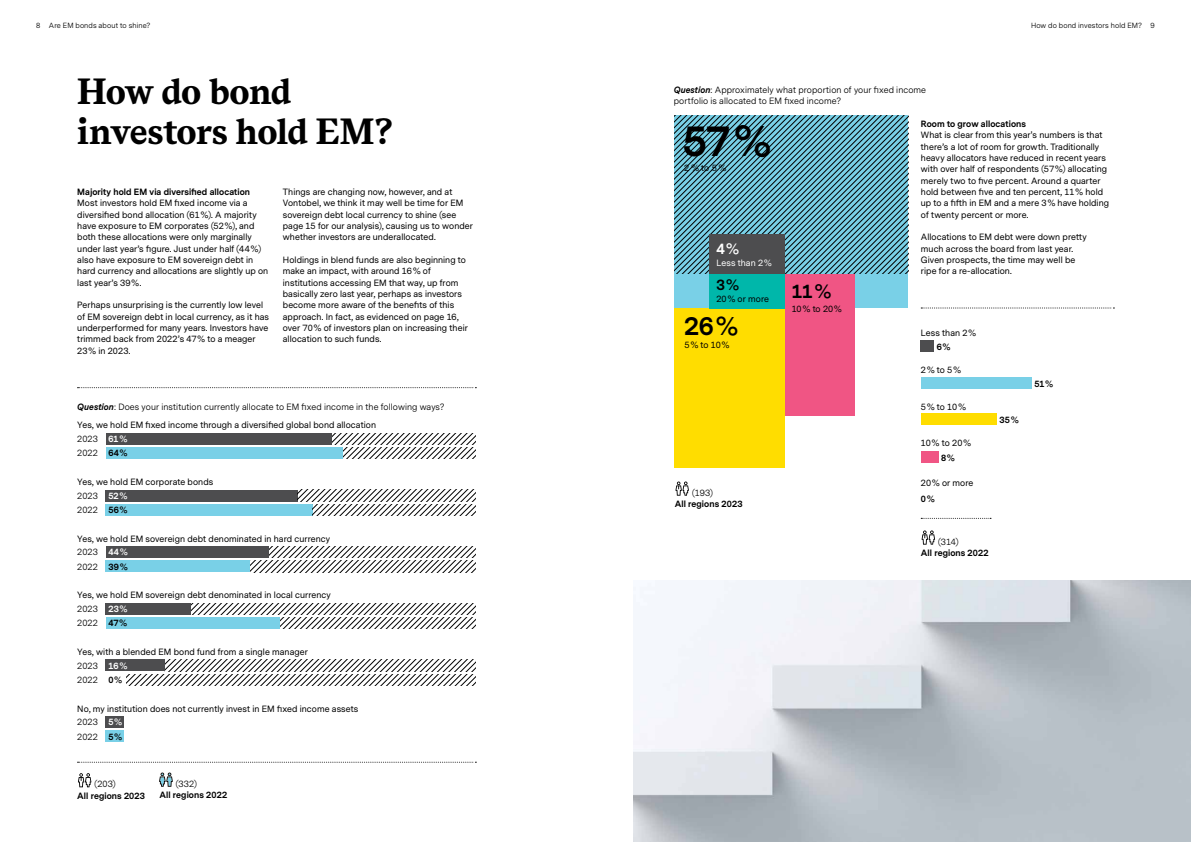
<style>
.page{position:relative;width:1191px;height:842px;background:#fff}
.page>*{position:absolute;margin:0;border:0;box-sizing:border-box;transform-origin:0 0}
.t1{font:700 40px "Vontobel Sans";color:#000}
.t2{font:700 34px/40px "Vontobel Serif";letter-spacing:-.02em;color:#000}
.t3{font:700 24px "Vontobel Sans";color:#000}
.t4{font:700 18px "Vontobel Sans";color:#000}
.t5{font:700 14px "Vontobel Sans";color:#fff}
.t6{font:700 14px "Vontobel Sans";color:#000}
.t7{font:8.5px/11.3px "Vontobel Sans";letter-spacing:.01em;color:#000}
.t8{font:8.5px/11.3px "Vontobel Sans";letter-spacing:.01em;color:#000}
.t9{font:700 8.5px "Vontobel Sans";letter-spacing:.01em;color:#000}
.t10{font:700 8.5px "Vontobel Sans";letter-spacing:.02em;color:#fff}
.t11{font:8.5px "Vontobel Sans";letter-spacing:.01em;color:#fff}
.t12{font:7px "Vontobel Sans";letter-spacing:.02em;color:#000}
.s1{font-weight:700;font-style:italic}
.s2{font-weight:700;color:#fff}
.s3{font-weight:700}
</style>
<div class="page">
<div style="left:106px;top:490px;width:192px;height:11px;background:#4d4d4f"></div>
<div style="left:106px;top:504px;width:207px;height:11px;background:#79d0e7"></div>
<svg style="left:331px;top:433px;width:145px;height:26px"></svg>
<svg style="left:298px;top:490px;width:178px;height:25px"></svg>
<svg style="left:250px;top:546px;width:226px;height:26px"></svg>
<svg style="left:191px;top:603px;width:285px;height:26px"></svg>
<svg style="left:126px;top:660px;width:350px;height:25px"></svg>
<svg style="left:77px;top:387px;width:399px;height:1px"></svg>
<svg style="left:921px;top:308px;width:193px;height:1px"></svg>
<svg style="left:77px;top:762px;width:399px;height:1px"></svg>
<div style="left:674px;top:116px;width:234px;height:192px;background:#79d0e7"></div>
<div style="left:674px;top:308px;width:110px;height:160px;background:#fd0"></div>
<svg style="left:674px;top:116px;width:234px;height:158px"></svg>
<div style="left:784px;top:274px;width:70px;height:142px;background:#f05584"></div>
<div style="left:709px;top:235px;width:75px;height:39px;background:#4d4d4f"></div>
<div style="left:709px;top:274px;width:75px;height:34px;background:#00b7aa"></div>
<div style="left:921px;top:340px;width:13px;height:12px;background:#4d4d4f"></div>
<div style="left:921px;top:451px;width:17px;height:11px;background:#f05584"></div>
<div style="left:921px;top:413px;width:75px;height:12px;background:#fd0"></div>
<div style="left:921px;top:378px;width:110px;height:11px;background:#79d0e7"></div>
<svg style="left:921px;top:518px;width:70px;height:1px"></svg>
<div style="left:106px;top:433px;width:225px;height:11px;background:#4d4d4f"></div>
<div style="left:106px;top:447px;width:236px;height:12px;background:#79d0e7"></div>
<div style="left:106px;top:716px;width:18px;height:12px;background:#4d4d4f"></div>
<div style="left:106px;top:731px;width:18px;height:11px;background:#79d0e7"></div>
<div style="left:106px;top:660px;width:59px;height:11px;background:#4d4d4f"></div>
<div style="left:106px;top:603px;width:85px;height:11px;background:#4d4d4f"></div>
<div style="left:106px;top:617px;width:174px;height:12px;background:#79d0e7"></div>
<div style="left:106px;top:546px;width:162px;height:12px;background:#4d4d4f"></div>
<div style="left:106px;top:561px;width:144px;height:11px;background:#79d0e7"></div>
<svg style="left:78px;top:773px;width:13px;height:14px"></svg>
<svg style="left:159px;top:772px;width:14px;height:15px"></svg>
<svg style="left:921px;top:530px;width:14px;height:15px"></svg>
<svg style="left:675px;top:481px;width:14px;height:15px"></svg>
<p class="t12" style="left:36px;top:21px;width:116px">8 Are EM bonds about to shine?</p>
<p class="t12" style="left:1031px;top:21px;width:125px">How do bond investors hold EM? 9</p>
<h2 class="t2" style="left:77px;top:73px;width:317px">How do bond investors hold EM?</h2>
<p class="t9" style="left:77px;top:186px;width:174px">Majority hold EM via diversified allocation</p>
<p class="t7" style="left:77px;top:198px;width:192px">Most investors hold EM fixed income via a diversified bond allocation (61%). A majority have exposure to EM corporates (52%), and both these allocations were only marginally under last year’s figure. Just under half (44%) also have exposure to EM sovereign debt in hard currency and allocations are slightly up on last year’s 39%.</p>
<p class="t7" style="left:77px;top:300px;width:193px">Perhaps unsurprising is the currently low level of EM sovereign debt in local currency, as it has underperformed for many years. Investors have trimmed back from 2022’s 47% to a meager 23% in 2023.</p>
<p class="t7" style="left:283px;top:186px;width:192px">Things are changing now, however, and at Vontobel, we think it may well be time for EM sovereign debt local currency to shine (see page 15 for our analysis), causing us to wonder whether investors are underallocated.</p>
<p class="t7" style="left:283px;top:254px;width:186px">Holdings in blend funds are also beginning to make an impact, with around 16% of institutions accessing EM that way, up from basically zero last year, perhaps as investors become more aware of the benefits of this approach. In fact, as evidenced on page 16, over 70% of investors plan on increasing their allocation to such funds.</p>
<p class="t8" style="left:77px;top:402px;width:369px"><span class="s1">Question</span>: Does your institution currently allocate to EM fixed income in the following ways?</p>
<p class="t7" style="left:77px;top:420px;width:300px">Yes, we hold EM fixed income through a diversified global bond allocation</p>
<p class="t8" style="left:77px;top:433px;width:52px">2023 <span class="s2">61%</span></p>
<p class="t8" style="left:77px;top:448px;width:52px">2022 <span class="s3">64%</span></p>
<p class="t7" style="left:77px;top:476px;width:137px">Yes, we hold EM corporate bonds</p>
<p class="t8" style="left:77px;top:490px;width:22px">2023</p>
<p class="t8" style="left:77px;top:504px;width:22px">2022</p>
<p class="t10" style="left:108px;top:489px;width:20px">52%</p>
<p class="t9" style="left:108px;top:504px;width:20px">56%</p>
<p class="t7" style="left:77px;top:533px;width:254px">Yes, we hold EM sovereign debt denominated in hard currency</p>
<p class="t10" style="left:108px;top:546px;width:21px">44%</p>
<p class="t9" style="left:108px;top:560px;width:21px">39%</p>
<p class="t10" style="left:108px;top:603px;width:20px">23%</p>
<p class="t10" style="left:111px;top:546px;width:21px">44%</p>
<p class="t8" style="left:77px;top:547px;width:22px">2023</p>
<p class="t9" style="left:111px;top:560px;width:21px">39%</p>
<p class="t8" style="left:77px;top:561px;width:22px">2022</p>
<p class="t7" style="left:77px;top:590px;width:255px">Yes, we hold EM sovereign debt denominated in local currency</p>
<p class="t8" style="left:77px;top:603px;width:22px">2023</p>
<p class="t8" style="left:77px;top:618px;width:22px">2022</p>
<p class="t9" style="left:108px;top:617px;width:20px">47%</p>
<p class="t7" style="left:77px;top:646px;width:232px">Yes, with a blended EM bond fund from a single manager</p>
<p class="t8" style="left:77px;top:660px;width:22px">2023</p>
<p class="t8" style="left:77px;top:674px;width:22px">2022</p>
<p class="t10" style="left:108px;top:659px;width:20px">16%</p>
<p class="t9" style="left:108px;top:674px;width:15px">0%</p>
<p class="t7" style="left:77px;top:703px;width:283px">No, my institution does not currently invest in EM fixed income assets</p>
<p class="t8" style="left:77px;top:717px;width:22px">2023</p>
<p class="t8" style="left:77px;top:731px;width:22px">2022</p>
<p class="t10" style="left:108px;top:716px;width:15px">5%</p>
<p class="t9" style="left:108px;top:730px;width:15px">5%</p>
<p class="t8" style="left:95px;top:779px;width:23px">(203)</p>
<p class="t9" style="left:77px;top:789px;width:69px">All regions 2023</p>
<p class="t8" style="left:176px;top:778px;width:23px">(332)</p>
<p class="t9" style="left:159px;top:789px;width:69px">All regions 2022</p>
<p class="t8" style="left:673px;top:84px;width:254px"><span class="s1">Question</span>: Approximately what proportion of your fixed income portfolio is allocated to EM fixed income?</p>
<h1 class="t1" style="left:683px;top:113px;width:89px">57%</h1>
<p class="t7" style="left:684px;top:162px;width:44px">2 % to 5 %</p>
<h3 class="t5" style="left:716px;top:239px;width:24px">4%</h3>
<h3 class="t6" style="left:716px;top:275px;width:24px">3%</h3>
<p class="t11" style="left:716px;top:257px;width:57px">Less than 2%</p>
<p class="t7" style="left:716px;top:294px;width:54px">20% or more</p>
<h3 class="t3" style="left:684px;top:309px;width:55px">26%</h3>
<p class="t7" style="left:684px;top:340px;width:46px">5% to 10%</p>
<h3 class="t4" style="left:791px;top:278px;width:41px">11%</h3>
<p class="t7" style="left:791px;top:303px;width:52px">10% to 20%</p>
<p class="t8" style="left:692px;top:487px;width:22px">(193)</p>
<p class="t9" style="left:675px;top:498px;width:69px">All regions 2023</p>
<p class="t9" style="left:921px;top:118px;width:107px">Room to grow allocations</p>
<p class="t7" style="left:921px;top:130px;width:190px">What is clear from this year's numbers is that there’s a lot of room for growth. Traditionally heavy allocators have reduced in recent years with over half of respondents (57%) allocating merely two to five percent. Around a quarter hold between five and ten percent, 11% hold up to a fifth in EM and a mere 3% have holding of twenty percent or more.</p>
<p class="t7" style="left:921px;top:232px;width:167px">Allocations to EM debt were down pretty much across the board from last year.<br>Given prospects, the time may well be ripe for a re-allocation.</p>
<p class="t7" style="left:921px;top:327px;width:57px">Less than 2%</p>
<p class="t9" style="left:936px;top:341px;width:15px">6%</p>
<p class="t7" style="left:921px;top:364px;width:42px">2% to 5%</p>
<p class="t7" style="left:921px;top:401px;width:46px">5% to 10%</p>
<p class="t7" style="left:921px;top:438px;width:52px">10% to 20%</p>
<p class="t9" style="left:941px;top:451px;width:15px">8%</p>
<p class="t7" style="left:921px;top:478px;width:54px">20% or more</p>
<p class="t9" style="left:921px;top:493px;width:15px">0%</p>
<p class="t9" style="left:999px;top:414px;width:20px">35%</p>
<p class="t8" style="left:938px;top:536px;width:22px">(314)</p>
<p class="t9" style="left:921px;top:547px;width:69px">All regions 2022</p>
<p class="t9" style="left:1034px;top:378px;width:20px">51%</p>
</div>
